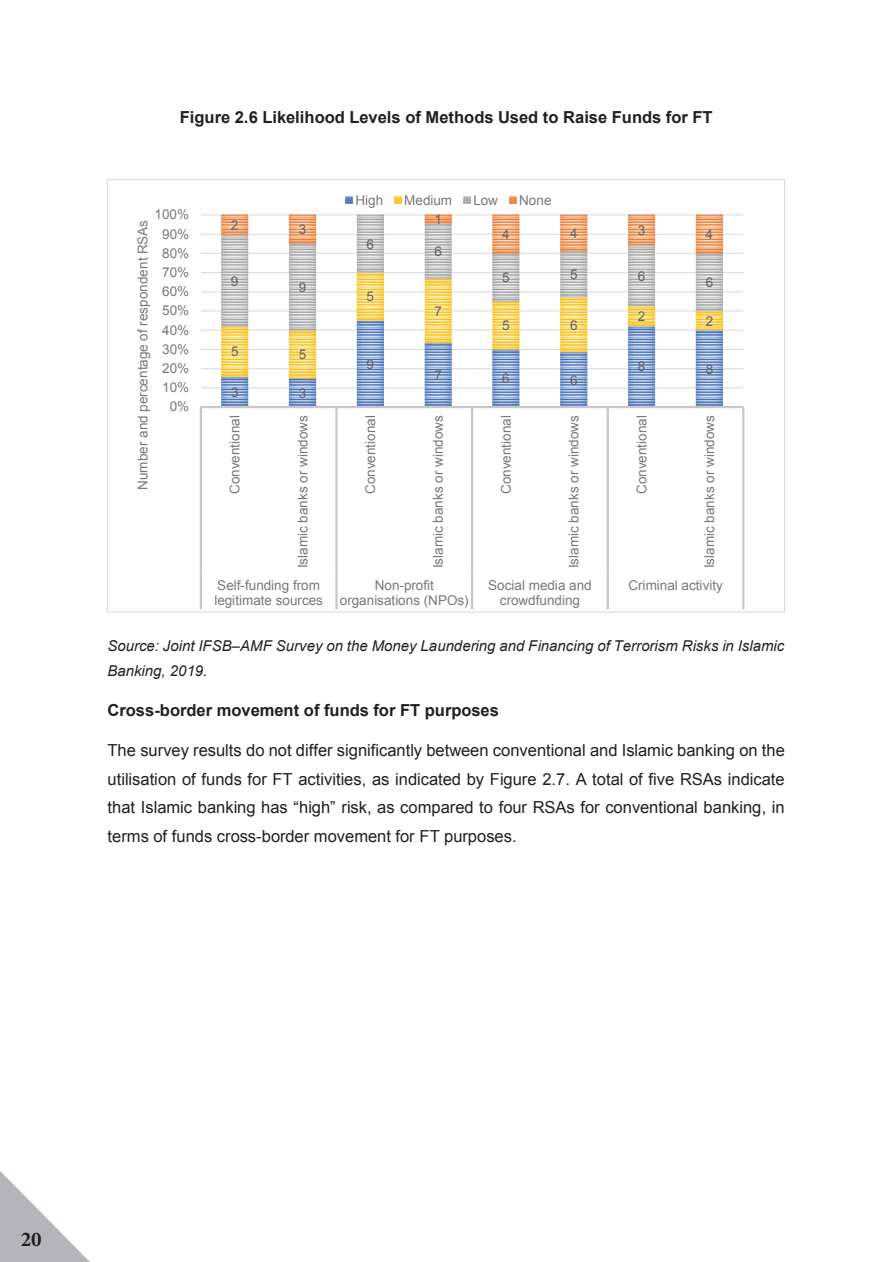
<style>
.page{position:relative;width:892px;height:1262px;background:#fff}
.page>*{position:absolute;margin:0;border:0;box-sizing:border-box;transform-origin:0 0}
.t1{font:700 21px "Minion Pro";color:#231f20}
.t2{font:16.5px/28.5px "Arial";color:#231f20;text-align:justify}
.t3{font:700 16.5px "Arial";color:#231f20}
.t4{font:italic 15px/26px "Arial";color:#231f20}
.t5{font:13.5px/15.5px "Arial";letter-spacing:.005em;color:#76787b;text-align:center}
.t6{font:13.5px "Arial";color:#636366}
</style>
<div class="page">
<hr style="left:201px;top:387px;width:542px;height:1px;background:#dcdddf">
<hr style="left:201px;top:368px;width:542px;height:1px;background:#dcdddf">
<hr style="left:201px;top:349px;width:542px;height:1px;background:#dcdddf">
<hr style="left:201px;top:330px;width:542px;height:1px;background:#dcdddf">
<hr style="left:201px;top:310px;width:542px;height:1px;background:#dcdddf">
<hr style="left:201px;top:291px;width:542px;height:1px;background:#dcdddf">
<hr style="left:201px;top:272px;width:542px;height:1px;background:#dcdddf">
<hr style="left:201px;top:253px;width:542px;height:1px;background:#dcdddf">
<hr style="left:201px;top:234px;width:542px;height:1px;background:#dcdddf">
<hr style="left:201px;top:214px;width:542px;height:1px;background:#dcdddf">
<img style="left:221px;top:378px;width:502px;height:28px">
<img style="left:221px;top:330px;width:502px;height:48px">
<img style="left:221px;top:253px;width:502px;height:77px">
<img style="left:221px;top:215px;width:502px;height:38px">
<hr style="left:201px;top:406px;width:542px;height:2px;background:#c7c8ca">
<hr style="left:200px;top:407px;width:2px;height:162px;background:#c7c8ca">
<hr style="left:335px;top:407px;width:3px;height:162px;background:#c7c8ca">
<hr style="left:471px;top:407px;width:2px;height:162px;background:#c7c8ca">
<hr style="left:607px;top:407px;width:2px;height:162px;background:#c7c8ca">
<hr style="left:742px;top:407px;width:2px;height:162px;background:#c7c8ca">
<hr style="left:200px;top:569px;width:2px;height:40px;background:#c7c8ca">
<hr style="left:335px;top:569px;width:3px;height:40px;background:#c7c8ca">
<hr style="left:471px;top:569px;width:2px;height:40px;background:#c7c8ca">
<hr style="left:607px;top:569px;width:2px;height:40px;background:#c7c8ca">
<hr style="left:742px;top:569px;width:2px;height:40px;background:#c7c8ca">
<svg style="left:345px;top:197px;width:7px;height:7px"></svg>
<svg style="left:394px;top:197px;width:7px;height:7px"></svg>
<svg style="left:463px;top:197px;width:7px;height:7px"></svg>
<svg style="left:509px;top:197px;width:7px;height:7px"></svg>
<svg style="left:0;top:1171px;width:90px;height:91px"></svg>
<p class="t3" style="left:180px;top:107px;width:534px">Figure 2.6 Likelihood Levels of Methods Used to Raise Funds for FT</p>
<p class="t5" style="left:155px;top:207px;width:36px">100%</p>
<p class="t5" style="left:135px;top:490px;width:271px;rotate:-90deg">Number and percentage of respondent RSAs</p>
<p class="t5" style="left:162px;top:226px;width:28px">90%</p>
<p class="t5" style="left:162px;top:245px;width:28px">80%</p>
<p class="t5" style="left:162px;top:265px;width:28px">70%</p>
<p class="t5" style="left:162px;top:284px;width:28px">60%</p>
<p class="t5" style="left:162px;top:303px;width:28px">50%</p>
<p class="t5" style="left:162px;top:322px;width:28px">40%</p>
<p class="t5" style="left:162px;top:341px;width:28px">30%</p>
<p class="t5" style="left:162px;top:361px;width:28px">20%</p>
<p class="t5" style="left:162px;top:380px;width:28px">10%</p>
<p class="t5" style="left:170px;top:399px;width:21px">0%</p>
<p class="t6" style="left:231px;top:216px;width:9px">2</p>
<p class="t6" style="left:299px;top:221px;width:9px">3</p>
<p class="t6" style="left:231px;top:272px;width:9px">9</p>
<p class="t6" style="left:299px;top:278px;width:9px">9</p>
<p class="t6" style="left:231px;top:343px;width:9px">5</p>
<p class="t6" style="left:299px;top:345px;width:9px">5</p>
<p class="t6" style="left:231px;top:383px;width:9px">3</p>
<p class="t6" style="left:299px;top:384px;width:9px">3</p>
<p class="t5" style="left:355px;top:193px;width:29px">High</p>
<p class="t5" style="left:404px;top:193px;width:49px">Medium</p>
<p class="t5" style="left:473px;top:193px;width:26px">Low</p>
<p class="t5" style="left:519px;top:193px;width:34px">None</p>
<p class="t6" style="left:367px;top:235px;width:9px">6</p>
<p class="t6" style="left:367px;top:288px;width:9px">5</p>
<p class="t6" style="left:367px;top:355px;width:9px">9</p>
<p class="t6" style="left:434px;top:211px;width:9px">1</p>
<p class="t6" style="left:434px;top:243px;width:9px">6</p>
<p class="t6" style="left:434px;top:302px;width:9px">7</p>
<p class="t6" style="left:502px;top:225px;width:9px">4</p>
<p class="t6" style="left:570px;top:225px;width:9px">4</p>
<p class="t6" style="left:638px;top:221px;width:9px">3</p>
<p class="t6" style="left:706px;top:225px;width:9px">4</p>
<p class="t6" style="left:502px;top:269px;width:9px">5</p>
<p class="t6" style="left:570px;top:266px;width:9px">5</p>
<p class="t6" style="left:638px;top:267px;width:9px">6</p>
<p class="t6" style="left:706px;top:273px;width:9px">6</p>
<p class="t6" style="left:502px;top:317px;width:9px">5</p>
<p class="t6" style="left:570px;top:316px;width:9px">6</p>
<p class="t6" style="left:638px;top:307px;width:9px">2</p>
<p class="t6" style="left:706px;top:312px;width:9px">2</p>
<p class="t6" style="left:434px;top:366px;width:9px">7</p>
<p class="t6" style="left:502px;top:370px;width:9px">6</p>
<p class="t6" style="left:570px;top:371px;width:9px">6</p>
<p class="t6" style="left:638px;top:358px;width:9px">8</p>
<p class="t6" style="left:706px;top:360px;width:9px">8</p>
<p class="t5" style="left:227px;top:494px;width:80px;rotate:-90deg">Conventional</p>
<p class="t5" style="left:295px;top:568px;width:154px;rotate:-90deg">Islamic banks or windows</p>
<p class="t5" style="left:363px;top:494px;width:80px;rotate:-90deg">Conventional</p>
<p class="t5" style="left:431px;top:568px;width:154px;rotate:-90deg">Islamic banks or windows</p>
<p class="t5" style="left:498px;top:494px;width:80px;rotate:-90deg">Conventional</p>
<p class="t5" style="left:566px;top:568px;width:154px;rotate:-90deg">Islamic banks or windows</p>
<p class="t5" style="left:634px;top:494px;width:80px;rotate:-90deg">Conventional</p>
<p class="t5" style="left:702px;top:568px;width:154px;rotate:-90deg">Islamic banks or windows</p>
<p class="t5" style="left:214px;top:577px;width:110px;text-align:left">Self-funding from legitimate sources</p>
<p class="t5" style="left:340px;top:577px;width:130px">Non-profit organisations (NPOs)</p>
<p class="t5" style="left:488px;top:577px;width:105px">Social media and crowdfunding</p>
<p class="t5" style="left:628px;top:577px;width:96px">Criminal activity</p>
<p class="t4" style="left:108px;top:632px;width:678px">Source: Joint IFSB–AMF Survey on the Money Laundering and Financing of Terrorism Risks in Islamic<br>Banking, 2019.</p>
<p class="t3" style="left:108px;top:699px;width:393px">Cross-border movement of funds for FT purposes</p>
<p class="t2" style="left:108px;top:736px;width:679px">The survey results do not differ significantly between conventional and Islamic banking on the utilisation of funds for FT activities, as indicated by Figure 2.7. A total of five RSAs indicate that Islamic banking has “high” risk, as compared to four RSAs for conventional banking, in terms of funds cross-border movement for FT purposes.</p>
<h1 class="t1" style="left:21px;top:1224px;width:22px">20</h1>
</div>
